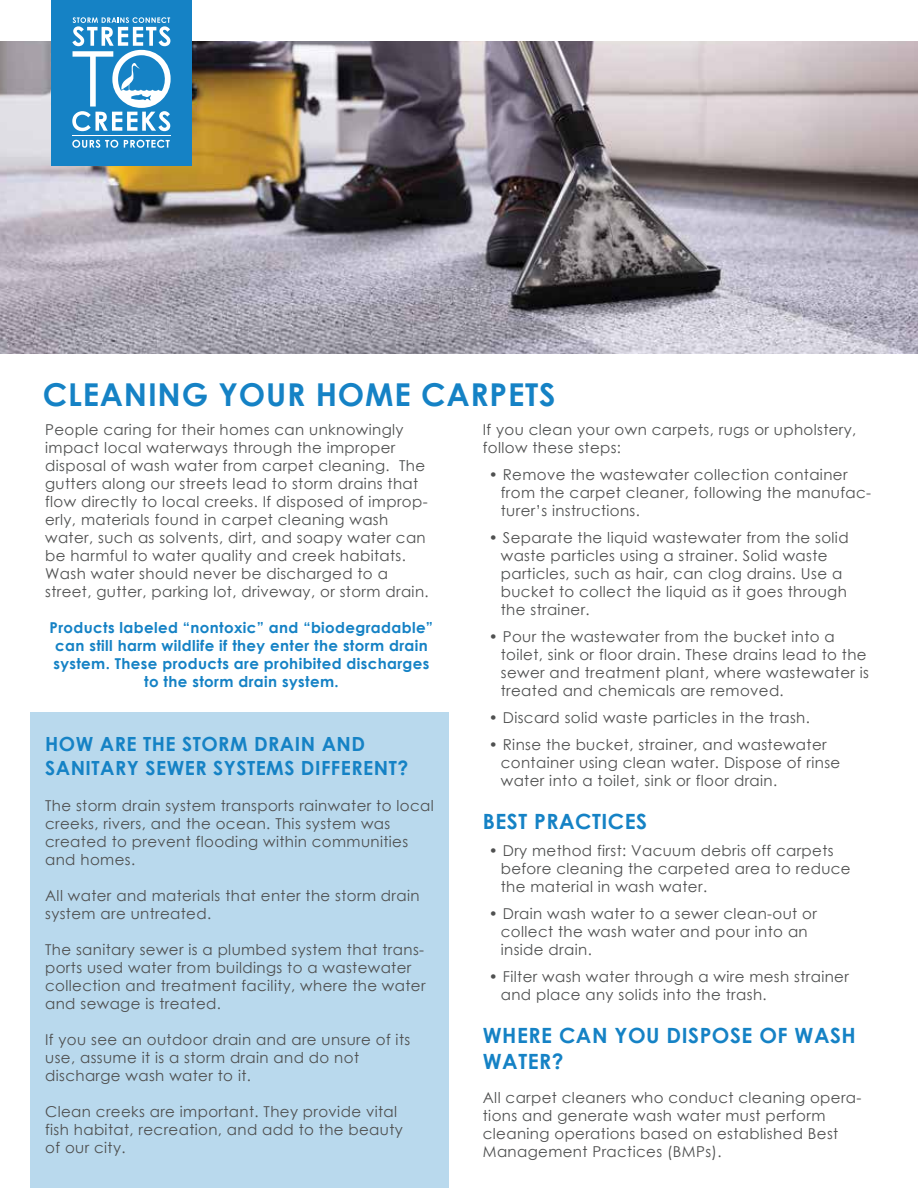
<style>
.page{position:relative;width:918px;height:1188px;background:#fff}
.page>*{position:absolute;margin:0;border:0;box-sizing:border-box;transform-origin:0 0}
.t1{font:700 31.5px "Century Gothic";letter-spacing:.025em;color:#1582c5}
.t2{font:700 21px/25.2px "Century Gothic";letter-spacing:.025em;color:#1582c5}
.t3{font:700 19.5px/23.4px "Century Gothic";letter-spacing:.025em;color:#1582c5}
.t4{font:15px/18px "Century Gothic";letter-spacing:.025em;color:#4f5050}
.t5{font:700 15px/18px "Century Gothic";letter-spacing:.025em;color:#1582c5;text-align:center}
</style>
<div class="page">
<div style="left:30px;top:713px;width:418px;height:475px;background:#b9d9ed"></div>
<img style="left:0;top:42px;width:918px;height:312px">
<div style="left:51px;top:0;width:141px;height:165px;background:#1582c5"></div>
<svg style="left:72px;top:140px;width:46px;height:8px"></svg>
<svg style="left:124px;top:140px;width:46px;height:8px"></svg>
<svg style="left:72px;top:17px;width:99px;height:114px"></svg>
<hr style="left:72px;top:135px;width:99px;height:1px;background:#fff">
<h1 class="t1" style="left:43px;top:371px;width:514px">CLEANING YOUR HOME CARPETS</h1>
<p class="t4" style="left:45px;top:420px;width:385px">People caring for their homes can unknowingly impact local waterways through the improper disposal of wash water from carpet cleaning. The gutters along our streets lead to storm drains that flow directly to local creeks. If disposed of improp&shy;erly, materials found in carpet cleaning wash water, such as solvents, dirt, and soapy water can be harmful to water quality and creek habitats.<br>Wash water should never be discharged to a street, gutter, parking lot, driveway, or storm drain.</p>
<p class="t5" style="left:50px;top:618px;width:385px">Products labeled “nontoxic” and “biodegradable” can still harm wildlife if they enter the storm drain system. These products are prohibited discharges to the storm drain system.</p>
<p class="t4" style="left:483px;top:420px;width:375px">If you clean your own carpets, rugs or upholstery, follow these steps:</p>
<p class="t4" style="left:501px;top:465px;width:372px;text-indent:-12px">• Remove the wastewater collection container from the carpet cleaner, following the manufac&shy;turer’s instructions.</p>
<p class="t4" style="left:501px;top:528px;width:349px;text-indent:-12px">• Separate the liquid wastewater from the solid waste particles using a strainer. Solid waste particles, such as hair, can clog drains. Use a bucket to collect the liquid as it goes through the strainer.</p>
<p class="t4" style="left:501px;top:627px;width:370px;text-indent:-12px">• Pour the wastewater from the bucket into a toilet, sink or floor drain. These drains lead to the sewer and treatment plant, where wastewater is treated and chemicals are removed.</p>
<p class="t4" style="left:489px;top:708px;width:323px">• Discard solid waste particles in the trash.</p>
<p class="t4" style="left:501px;top:735px;width:341px;text-indent:-12px">• Rinse the bucket, strainer, and wastewater container using clean water. Dispose of rinse water into a toilet, sink or floor drain.</p>
<h2 class="t2" style="left:483px;top:808px;width:166px">BEST PRACTICES</h2>
<p class="t4" style="left:501px;top:841px;width:351px;text-indent:-12px">• Dry method first: Vacuum debris off carpets before cleaning the carpeted area to reduce the material in wash water.</p>
<p class="t4" style="left:501px;top:904px;width:318px;text-indent:-12px">• Drain wash water to a sewer clean-out or collect the wash water and pour into an inside drain.</p>
<p class="t4" style="left:501px;top:967px;width:350px;text-indent:-12px">• Filter wash water through a wire mesh strainer and place any solids into the trash.</p>
<h2 class="t2" style="left:483px;top:1022px;width:374px">WHERE CAN YOU DISPOSE OF WASH<br>WATER?</h2>
<p class="t4" style="left:483px;top:1088px;width:380px">All carpet cleaners who conduct cleaning opera&shy;tions and generate wash water must perform cleaning operations based on established Best Management Practices (BMPs).</p>
<h3 class="t3" style="left:45px;top:732px;width:365px">HOW ARE THE STORM DRAIN AND<br>SANITARY SEWER SYSTEMS DIFFERENT?</h3>
<p class="t4" style="left:45px;top:796px;width:390px">The storm drain system transports rainwater to local creeks, rivers, and the ocean. This system was created to prevent flooding within communities and homes.</p>
<p class="t4" style="left:45px;top:886px;width:376px">All water and materials that enter the storm drain system are untreated.</p>
<p class="t4" style="left:45px;top:940px;width:382px">The sanitary sewer is a plumbed system that trans&shy;ports used water from buildings to a wastewater collection and treatment facility, where the water and sewage is treated.</p>
<p class="t4" style="left:45px;top:1030px;width:367px">If you see an outdoor drain and are unsure of its use, assume it is a storm drain and do not discharge wash water to it.</p>
<p class="t4" style="left:45px;top:1102px;width:359px">Clean creeks are important. They provide vital fish habitat, recreation, and add to the beauty of our city.</p>
</div>
